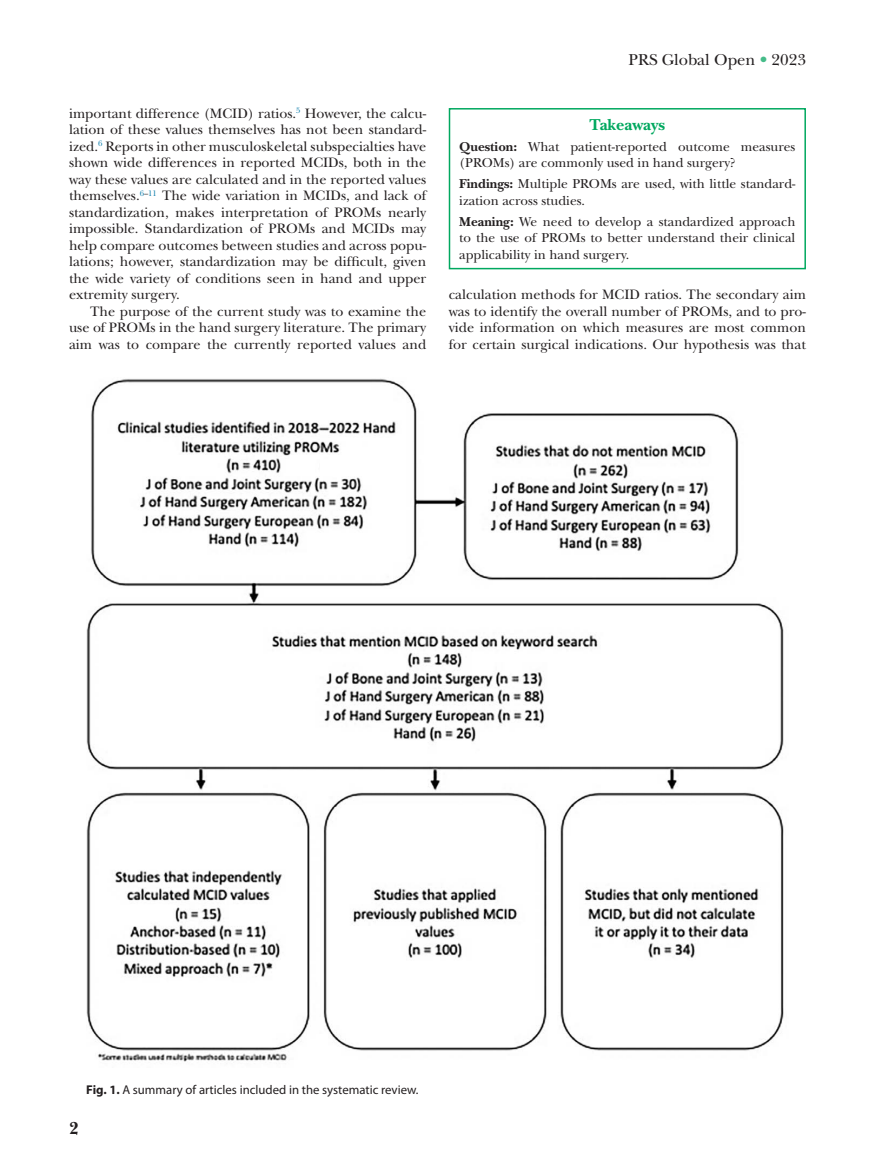
<style>
.page{position:relative;width:878px;height:1175px;background:#fff}
.page>*{position:absolute;margin:0;border:0;box-sizing:border-box;transform-origin:0 0}
.t1{font:700 18px "New Baskerville Std";color:#231f20}
.t2{font:16.5px "New Baskerville Std";color:#231f20}
.t3{font:700 16.5px "New Baskerville Std";color:#00a85f}
.t4{font:14.25px/16.5px "New Baskerville Std";color:#231f20;text-align:justify}
.t5{font:13.5px/16.5px "New Baskerville Std";color:#231f20}
.t6{font:12.75px "Myriad Pro";color:#231f20}
.s1{color:#45bc89}
.s2{font-weight:700}
</style>
<div class="page">
<div style="left:448px;top:108px;width:358px;height:161px;border:2px solid #00a85f"></div>
<img style="left:86px;top:378px;width:698px;height:684px">
<p class="t4" style="left:69px;top:105px;width:359px">important difference (MCID) ratios.<sup>5</sup> However, the calcu&shy;lation of these values themselves has not been standard&shy;ized.<sup>6</sup> Reports in other musculoskeletal subspecialties have shown wide differences in reported MCIDs, both in the way these values are calculated and in the reported values themselves.<sup>6</sup><sup>–</sup><sup>11</sup> The wide variation in MCIDs, and lack of standardization, makes interpretation of PROMs nearly impossible. Standardization of PROMs and MCIDs may help compare outcomes between studies and across popu&shy;lations; however, standardization may be difficult, given the wide variety of conditions seen in hand and upper extremity surgery.</p>
<p class="t4" style="left:69px;top:303px;width:359px;text-indent:21px">The purpose of the current study was to examine the use of PROMs in the hand surgery literature. The primary aim was to compare the currently reported values and</p>
<p class="t2" style="left:628px;top:50px;width:179px">PRS Global Open <span class="s1">•</span> 2023</p>
<p class="t3" style="left:589px;top:115px;width:77px">Takeaways</p>
<p class="t5" style="left:459px;top:138px;width:337px"><span class="s2">Question:</span> What patient-reported outcome measures (PROMs) are commonly used in hand surgery?</p>
<p class="t5" style="left:459px;top:176px;width:338px"><span class="s2">Findings:</span> Multiple PROMs are used, with little standard&shy;ization across studies.</p>
<p class="t5" style="left:459px;top:213px;width:338px;text-align:justify"><span class="s2">Meaning:</span> We need to develop a standardized approach to the use of PROMs to better understand their clinical applicability in hand surgery.</p>
<p class="t4" style="left:449px;top:286px;width:359px">calculation methods for MCID ratios. The secondary aim was to identify the overall number of PROMs, and to pro&shy;vide information on which measures are most common for certain surgical indications. Our hypothesis was that</p>
<p class="t6" style="left:86px;top:1081px;width:334px"><span class="s2">Fig. 1.</span> A summary of articles included in the systematic review.</p>
<p class="t1" style="left:69px;top:1118px;width:11px">2</p>
</div>
